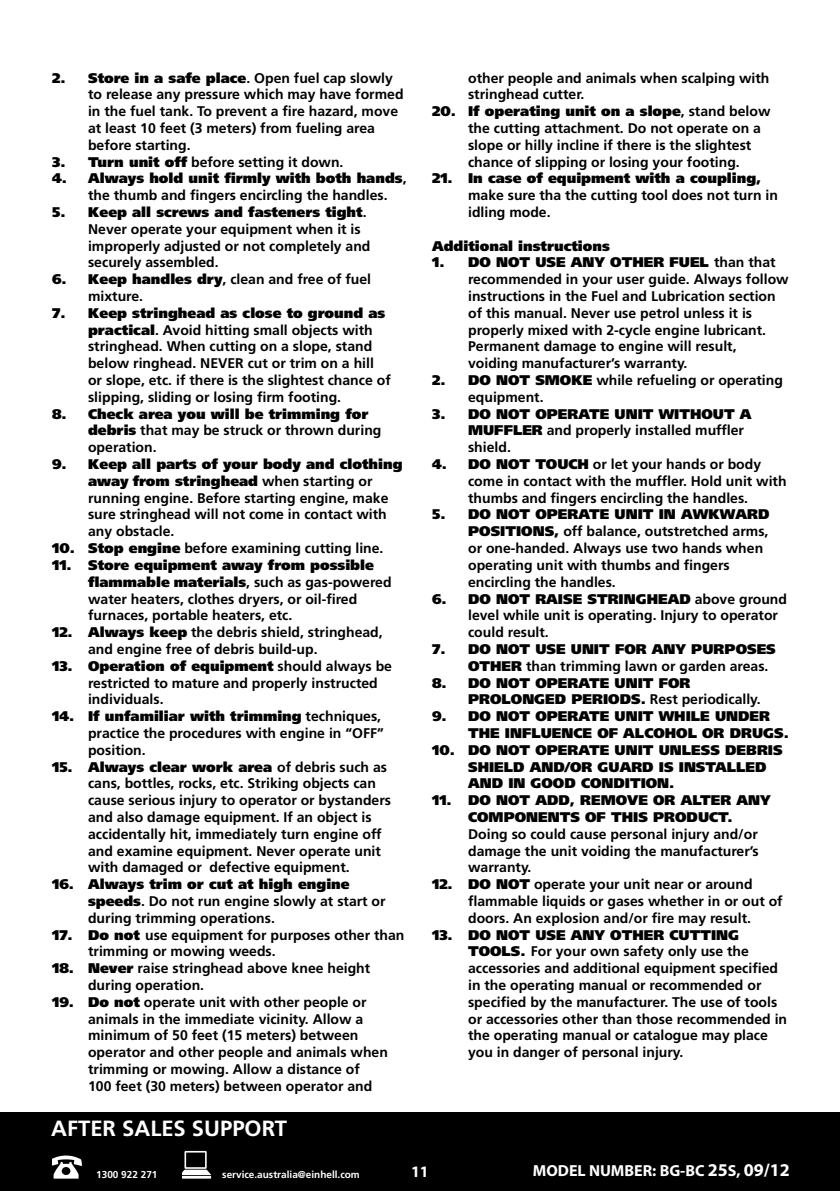
<style>
.page{position:relative;width:840px;height:1191px;background:#fff}
.page>*{position:absolute;margin:0;border:0;box-sizing:border-box;transform-origin:0 0}
.t1{font:700 22px "Frutiger LT Std";color:#fff}
.t2{font:700 16px "Myriad Pro";color:#fff}
.t3{font:700 14px/16.8px "Frutiger LT Std";color:#000}
.t4{font:900 14px/16.8px "Frutiger LT Std";color:#000}
.t5{font:700 10px "Frutiger LT Std";color:#fff}
.s1{font-weight:900}
.s2{font-weight:700}
.s3{font-size:18px}
</style>
<div class="page">
<div style="left:0;top:1112px;width:839px;height:79px;background:#000"></div>
<svg style="left:52px;top:1155px;width:30px;height:23px"></svg>
<svg style="left:182px;top:1150px;width:29px;height:28px"></svg>
<p class="t3" style="left:88px;top:69px;width:317px;text-indent:-36px"><span class="s1">2. Store in a safe place</span>. Open fuel cap slowly to release any pressure which may have formed in the fuel tank. To prevent a fire hazard, move at least 10 feet (3 meters) from fueling area before starting.</p>
<p class="t3" style="left:52px;top:153px;width:293px"><span class="s1">3. Turn unit off</span> before setting it down.</p>
<p class="t3" style="left:88px;top:170px;width:320px;text-indent:-36px"><span class="s1">4. Always hold unit firmly with both hands</span>, the thumb and fingers encircling the handles.</p>
<p class="t3" style="left:88px;top:204px;width:284px;text-indent:-36px"><span class="s1">5. Keep all screws and fasteners tight</span>.<br>Never operate your equipment when it is improperly adjusted or not completely and securely assembled.</p>
<p class="t3" style="left:88px;top:271px;width:284px;text-indent:-36px"><span class="s1">6. Keep handles dry</span>, clean and free of fuel mixture.</p>
<p class="t3" style="left:88px;top:305px;width:304px;text-indent:-36px"><span class="s1">7. Keep stringhead as close to ground as practical</span>. Avoid hitting small objects with stringhead. When cutting on a slope, stand below ringhead. NEVER cut or trim on a hill or slope, etc. if there is the slightest chance of slipping, sliding or losing firm footing.</p>
<p class="t3" style="left:88px;top:405px;width:295px;text-indent:-36px"><span class="s1">8. Check area you will be trimming for debris</span> that may be struck or thrown during operation.</p>
<p class="t3" style="left:88px;top:456px;width:316px;text-indent:-36px"><span class="s1">9. Keep all parts of your body and clothing away from stringhead</span> when starting or running engine. Before starting engine, make sure stringhead will not come in contact with any obstacle.</p>
<p class="t3" style="left:52px;top:540px;width:333px"><span class="s1">10. Stop engine</span> before examining cutting line.</p>
<p class="t3" style="left:88px;top:557px;width:305px;text-indent:-36px"><span class="s1">11. Store equipment away from possible flammable materials</span>, such as gas-powered water heaters, clothes dryers, or oil-fired furnaces, portable heaters, etc.</p>
<p class="t3" style="left:88px;top:624px;width:296px;text-indent:-36px"><span class="s1">12. Always keep</span> the debris shield, stringhead, and engine free of debris build-up.</p>
<p class="t3" style="left:88px;top:657px;width:305px;text-indent:-36px"><span class="s1">13. Operation of equipment</span> should always be restricted to mature and properly instructed individuals.</p>
<p class="t3" style="left:88px;top:708px;width:297px;text-indent:-36px"><span class="s1">14. If unfamiliar with trimming</span> techniques, practice the procedures with engine in “OFF” position.</p>
<p class="t3" style="left:88px;top:758px;width:304px;text-indent:-36px"><span class="s1">15. Always clear work area</span> of debris such as cans, bottles, rocks, etc. Striking objects can cause serious injury to operator or bystanders and also damage equipment. If an object is accidentally hit, immediately turn engine off and examine equipment. Never operate unit with damaged or defective equipment.</p>
<p class="t3" style="left:88px;top:876px;width:299px;text-indent:-36px"><span class="s1">16. Always trim or cut at high engine speeds</span>. Do not run engine slowly at start or during trimming operations.</p>
<p class="t3" style="left:88px;top:926px;width:318px;text-indent:-36px"><span class="s1">17. Do not</span> use equipment for purposes other than trimming or mowing weeds.</p>
<p class="t3" style="left:88px;top:960px;width:283px;text-indent:-36px"><span class="s1">18. Never</span> raise stringhead above knee height during operation.</p>
<p class="t3" style="left:88px;top:993px;width:301px;text-indent:-36px"><span class="s1">19. Do not</span> operate unit with other people or animals in the immediate vicinity. Allow a minimum of 50 feet (15 meters) between operator and other people and animals when trimming or mowing. Allow a distance of<br>100 feet (30 meters) between operator and</p>
<p class="t3" style="left:468px;top:69px;width:303px">other people and animals when scalping with stringhead cutter.</p>
<p class="t3" style="left:468px;top:103px;width:304px;text-indent:-36px"><span class="s1">20. If operating unit on a slope</span>, stand below the cutting attachment. Do not operate on a slope or hilly incline if there is the slightest chance of slipping or losing your footing.</p>
<p class="t3" style="left:468px;top:170px;width:311px;text-indent:-36px"><span class="s1">21. In case of equipment with a coupling, </span>make sure tha the cutting tool does not turn in idling mode.</p>
<p class="t4" style="left:432px;top:237px;width:179px">Additional instructions</p>
<p class="t3" style="left:468px;top:254px;width:322px;text-indent:-36px"><span class="s1">1. DO NOT USE ANY OTHER FUEL</span> than that recommended in your user guide. Always follow instructions in the Fuel and Lubrication section of this manual. Never use petrol unless it is properly mixed with 2-cycle engine lubricant.<br>Permanent damage to engine will result, voiding manufacturer’s warranty.</p>
<p class="t3" style="left:468px;top:372px;width:316px;text-indent:-36px"><span class="s1">2. DO NOT SMOKE</span> while refueling or operating equipment.</p>
<p class="t3" style="left:468px;top:405px;width:285px;text-indent:-36px"><span class="s1">3. DO NOT OPERATE UNIT WITHOUT A<br>MUFFLER</span> and properly installed muffler shield.</p>
<p class="t3" style="left:468px;top:456px;width:320px;text-indent:-36px"><span class="s1">4. DO NOT TOUCH</span> or let your hands or body come in contact with the muffler. Hold unit with thumbs and fingers encircling the handles.</p>
<p class="t3" style="left:468px;top:506px;width:302px;text-indent:-36px"><span class="s1">5. DO NOT OPERATE UNIT IN AWKWARD POSITIONS,</span> off balance, outstretched arms, or one-handed. Always use two hands when operating unit with thumbs and fingers encircling the handles.</p>
<p class="t3" style="left:468px;top:590px;width:320px;text-indent:-36px"><span class="s1">6. DO NOT RAISE STRINGHEAD</span> above ground level while unit is operating. Injury to operator could result.</p>
<p class="t4" style="left:468px;top:640px;width:309px;text-indent:-36px">7. DO NOT USE UNIT FOR ANY PURPOSES<br>OTHER <span class="s2">than trimming lawn or garden areas.</span></p>
<p class="t4" style="left:468px;top:674px;width:294px;text-indent:-36px">8. DO NOT OPERATE UNIT FOR<br>PROLONGED PERIODS. <span class="s2">Rest periodically.</span></p>
<p class="t4" style="left:468px;top:708px;width:322px;text-indent:-36px">9. DO NOT OPERATE UNIT WHILE UNDER<br>THE INFLUENCE OF ALCOHOL OR DRUGS.</p>
<p class="t4" style="left:468px;top:741px;width:316px;text-indent:-36px">10. DO NOT OPERATE UNIT UNLESS DEBRIS<br>SHIELD AND/OR GUARD IS INSTALLED<br>AND IN GOOD CONDITION.</p>
<p class="t3" style="left:468px;top:792px;width:304px;text-indent:-36px"><span class="s1">11. DO NOT ADD, REMOVE OR ALTER ANY<br>COMPONENTS OF THIS PRODUCT.<br></span>Doing so could cause personal injury and/or damage the unit voiding the manufacturer’s warranty.</p>
<p class="t3" style="left:468px;top:876px;width:316px;text-indent:-36px"><span class="s1">12. DO NOT</span> operate your unit near or around flammable liquids or gases whether in or out of doors. An explosion and/or fire may result.</p>
<p class="t3" style="left:468px;top:926px;width:320px;text-indent:-36px"><span class="s1">13. DO NOT USE ANY OTHER CUTTING TOOLS.</span> For your own safety only use the accessories and additional equipment specified in the operating manual or recommended or specified by the manufacturer. The use of tools or accessories other than those recommended in the operating manual or catalogue may place you in danger of personal injury.</p>
<h1 class="t1" style="left:51px;top:1115px;width:237px">AFTER SALES SUPPORT</h1>
<p class="t5" style="left:96px;top:1169px;width:63px">1300 922 271</p>
<p class="t5" style="left:222px;top:1168px;width:139px">service.australia@einhell.com</p>
<p class="t2" style="left:411px;top:1161px;width:19px">11</p>
<p class="t2" style="left:532px;top:1160px;width:258px">MODEL NUMBER: BG-BC <span class="s3">25</span>S, <span class="s3">09/12</span></p>
</div>
